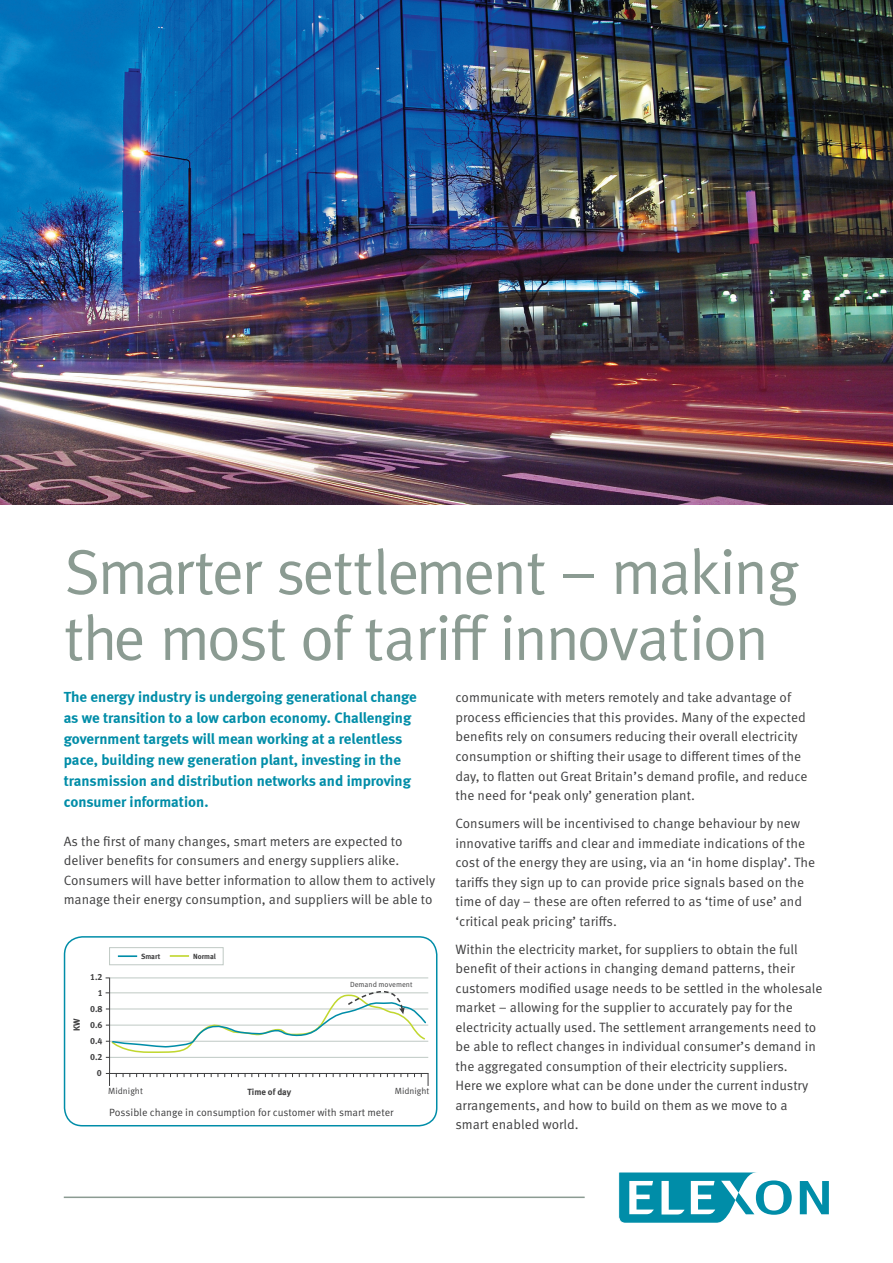
<style>
.page{position:relative;width:893px;height:1263px;background:#fff}
.page>*{position:absolute;margin:0;border:0;box-sizing:border-box;transform-origin:0 0}
.A4_title{font:63px/66px "Meta OT";letter-spacing:-.045em;color:#8b9b92}
._2nd_Subhead{font:15px/21px "Meta Bold LF";color:#008da8}
.Body_copy{font:13.5px/19.5px "Meta OT";color:#3e3e3f}
.Footnote{font:10.5px "Meta OT";color:#3e3e3f}
.t1{font:9px/16px "Meta Bold LF";color:#3e3e3f;text-align:right}
.t2{font:9px "Meta OT";color:#3e3e3f}
.t3{font:7.5px "Meta OT";letter-spacing:-.005em;color:#3e3e3f}
.t4{font:7.5px "Meta Bold LF";letter-spacing:-.005em;color:#3e3e3f}
</style>
<div class="page">
<svg style="left:618px;top:1172px;width:211px;height:50px"></svg>
<div style="left:64px;top:936px;width:373px;height:190px;border:2px solid #008da8;border-radius:18px"></div>
<svg style="left:170px;top:955px;width:19px;height:2px"></svg>
<svg style="left:118px;top:955px;width:19px;height:2px"></svg>
<div style="left:109px;top:947px;width:115px;height:18px;border:1px solid #bfc9c4"></div>
<svg style="left:106px;top:977px;width:323px;height:109px"></svg>
<img style="left:0;top:0;width:893px;height:504px">
<hr style="left:64px;top:1196px;width:521px;height:2px;background:#8b9b92">
<p class="A4_title" style="left:64px;top:541px;width:737px">Smarter settlement – making the most of tariff innovation</p>
<p class="_2nd_Subhead" style="left:64px;top:686px;width:355px">The energy industry is undergoing generational change as we transition to a low carbon economy. Challenging government targets will mean working at a relentless pace, building new generation plant, investing in the transmission and distribution networks and improving consumer information.</p>
<p class="Body_copy" style="left:64px;top:832px;width:373px">As the first of many changes, smart meters are expected to deliver benefits for consumers and energy suppliers alike.<br>Consumers will have better information to allow them to actively manage their energy consumption, and suppliers will be able to</p>
<p class="t1" style="left:69px;top:1031px;width:14px;rotate:-90deg">KW</p>
<p class="t1" style="left:90px;top:969px;width:14px">1.2</p>
<p class="t1" style="left:90px;top:985px;width:14px">1<br>0.8</p>
<p class="t1" style="left:90px;top:1017px;width:14px">0.6</p>
<p class="t1" style="left:90px;top:1049px;width:14px">0.2<br>0</p>
<p class="t1" style="left:90px;top:1033px;width:14px">0.4</p>
<p class="t4" style="left:141px;top:951px;width:21px">Smart</p>
<p class="t4" style="left:193px;top:951px;width:24px">Normal</p>
<p class="t3" style="left:350px;top:980px;width:64px">Demand movement</p>
<p class="t2" style="left:108px;top:1086px;width:36px">Midnight</p>
<p class="t1" style="left:248px;top:1084px;width:45px">Time of day</p>
<p class="t2" style="left:395px;top:1086px;width:36px">Midnight</p>
<p class="Footnote" style="left:109px;top:1106px;width:286px">Possible change in consumption for customer with smart meter</p>
<p class="Body_copy" style="left:455px;top:688px;width:354px">communicate with meters remotely and take advantage of process efficiencies that this provides. Many of the expected benefits rely on consumers reducing their overall electricity consumption or shifting their usage to different times of the day, to flatten out Great Britain’s demand profile, and reduce the need for ‘peak only’ generation plant.</p>
<p class="Body_copy" style="left:455px;top:814px;width:361px">Consumers will be incentivised to change behaviour by new innovative tariffs and clear and immediate indications of the cost of the energy they are using, via an ‘in home display’. The tariffs they sign up to can provide price signals based on the time of day – these are often referred to as ‘time of use’ and ‘critical peak pricing’ tariffs.</p>
<p class="Body_copy" style="left:455px;top:939px;width:369px">Within the electricity market, for suppliers to obtain the full benefit of their actions in changing demand patterns, their customers modified usage needs to be settled in the wholesale market – allowing for the supplier to accurately pay for the electricity actually used. The settlement arrangements need to be able to reflect changes in individual consumer’s demand in the aggregated consumption of their electricity suppliers.<br>Here we explore what can be done under the current industry arrangements, and how to build on them as we move to a smart enabled world.</p>
</div>
